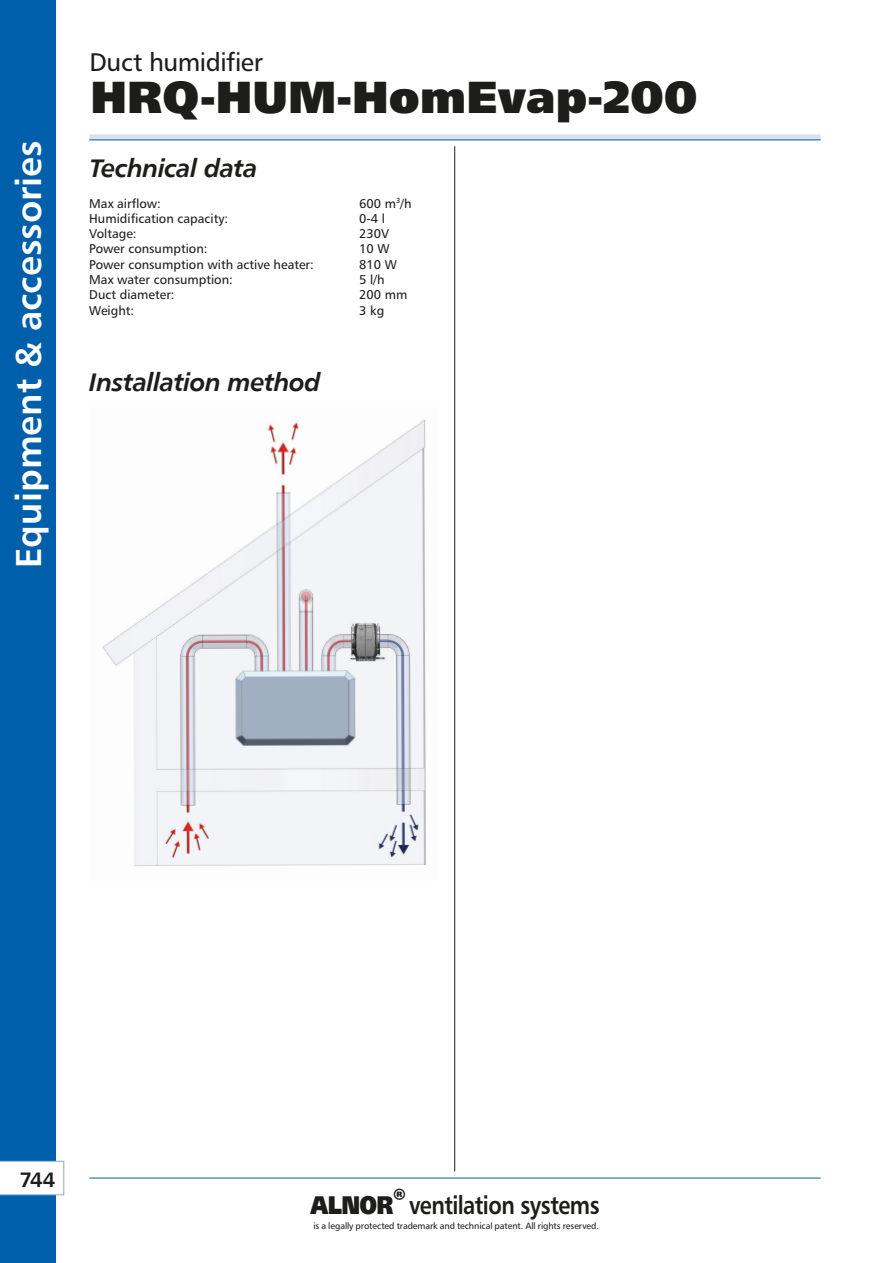
<style>
.page{position:relative;width:893px;height:1263px;background:#fff}
.page>*{position:absolute;margin:0;border:0;box-sizing:border-box;transform-origin:0 0}
.dzial_-_symbol_p{font:900 45px "Humanist 777 TL";color:#1d1d1b}
.t1{font:700 36px "Humanist 777 TL";color:#fff}
.Nagłówki_-_bold_ital{font:25.5px "Humanist 777 TL Bold Italic B";letter-spacing:-.02em;color:#1d1d1b}
.t2{font:700 25.5px "Humanist 777 TL";letter-spacing:-.025em;color:#1d1d1b;scale:.85 1}
.dzial{font:25.5px "Humanist 777 TL";letter-spacing:-.02em;color:#1d1d1b}
.t3{font:21px "Humanist 777 TL Bold B";color:#1d1d1b}
.t4{font:12.75px "Humanist 777 TL";color:#1d1d1b}
.t5{font:9px "Humanist 777 TL";letter-spacing:-.01em;color:#1d1d1b}
.s1{font-weight:900}
</style>
<div class="page">
<div style="left:0;top:0;width:55px;height:1263px;background:#005faa"></div>
<div style="left:89px;top:134px;width:732px;height:6px;background:#dae3ed"></div>
<hr style="left:89px;top:140px;width:732px;height:1px;background:#005faa">
<hr style="left:89px;top:1178px;width:732px;height:1px;background:#005faa">
<hr style="left:454px;top:146px;width:1px;height:1025px;background:#1d1d1b">
<svg style="left:0;top:1161px;width:64px;height:34px;background:#f8fafc"></svg>
<img style="left:102px;top:420px;width:324px;height:446px">
<h2 class="t1" style="left:5px;top:568px;width:429px;rotate:-90deg">Equipment &amp; accessories</h2>
<p class="dzial" style="left:89px;top:46px;width:175px">Duct humidifier</p>
<p class="dzial_-_symbol_p" style="left:91px;top:67px;width:609px">HRQ-HUM-HomEvap-200</p>
<p class="Nagłówki_-_bold_ital" style="left:89px;top:151px;width:170px">Technical data</p>
<p class="t4" style="left:89px;top:195px;width:73px">Max airflow:</p>
<p class="t4" style="left:359px;top:195px;width:54px">600 m<sup>3</sup>/h</p>
<p class="t4" style="left:89px;top:210px;width:140px">Humidification capacity:</p>
<p class="t4" style="left:359px;top:210px;width:27px">0-4 l</p>
<p class="t4" style="left:89px;top:226px;width:49px">Voltage:</p>
<p class="t4" style="left:359px;top:226px;width:32px">230V</p>
<p class="t4" style="left:89px;top:241px;width:120px">Power consumption:</p>
<p class="t4" style="left:359px;top:241px;width:32px">10 W</p>
<p class="t4" style="left:89px;top:256px;width:226px">Power consumption with active heater:</p>
<p class="t4" style="left:359px;top:256px;width:39px">810 W</p>
<p class="t4" style="left:89px;top:271px;width:145px">Max water consumption:</p>
<p class="t4" style="left:359px;top:271px;width:27px">5 l/h</p>
<p class="t4" style="left:89px;top:287px;width:87px">Duct diameter:</p>
<p class="t4" style="left:359px;top:287px;width:50px">200 mm</p>
<p class="t4" style="left:89px;top:302px;width:46px">Weight:</p>
<p class="t4" style="left:359px;top:302px;width:26px">3 kg</p>
<p class="Nagłówki_-_bold_ital" style="left:89px;top:366px;width:233px">Installation method</p>
<h3 class="t3" style="left:20px;top:1166px;width:37px">744</h3>
<h3 class="t2" style="left:310px;top:1189px;width:342px"><span class="s1">ALNOR</span><sup>®</sup> ventilation systems</h3>
<p class="t5" style="left:314px;top:1220px;width:287px">is a legally protected trademark and technical patent. All rights reserved.</p>
</div>
